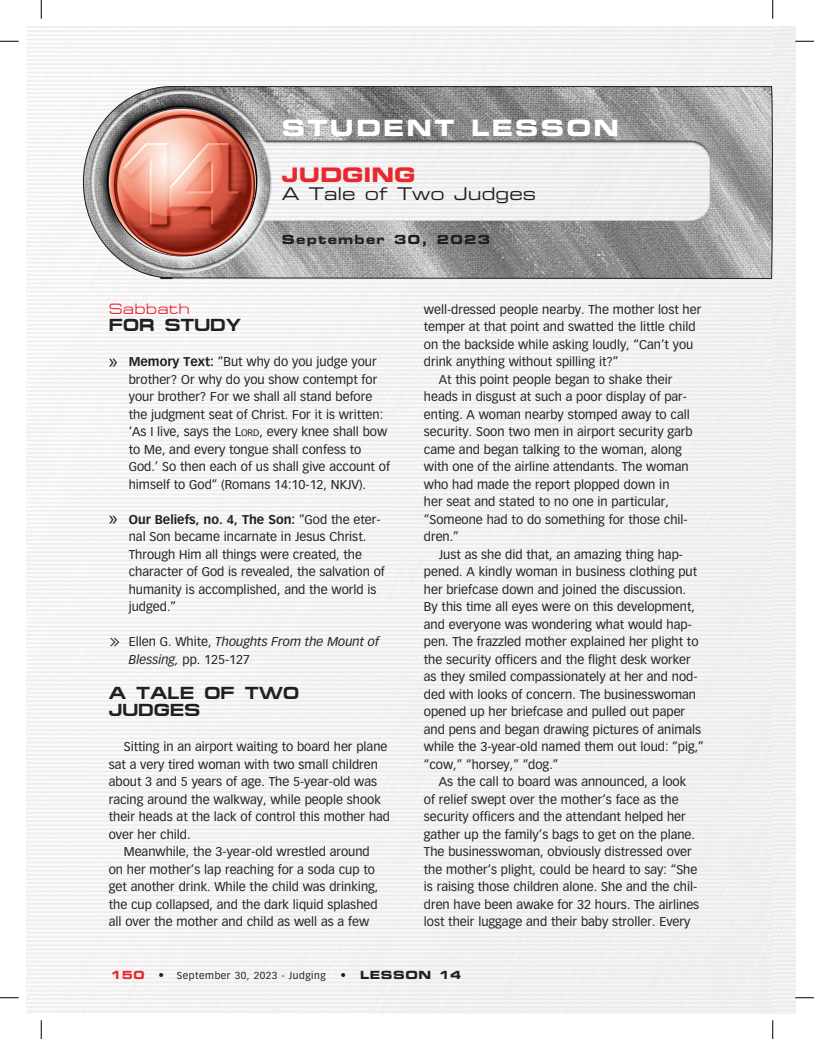
<style>
.page{position:relative;width:814px;height:1039px;background:#fff}
.page>*{position:absolute;margin:0;border:0;box-sizing:border-box;transform-origin:0 0}
.t1{font:22.5px "Eurostile Bold Extended Two";letter-spacing:.1em;color:#fff}
.t2{font:20px "Eurostile Bold Extended Two";color:#e9282d}
.t3{font:700 expanded 17.5px/17.5px "Micro FLF";color:#231f20}
.t4{font:17.5px "Eurostile Extended Two";color:#231f20}
.t5{font:expanded 15px "Micro FLF";letter-spacing:.05em;color:#e9282d}
.t6{font:12.5px/17.5px "Vectora LH";color:#231f20}
.t7{font:italic 12.5px/17.5px "Vectora LH";color:#231f20}
.t8{font:12.5px "Eurostile Bold Extended Two";letter-spacing:.1em;color:#231f20}
.t9{font:11.25px "Eurostile Bold Extended Two";letter-spacing:.05em;color:#231f20}
.t10{font:10px "Vectora LH";letter-spacing:.05em;color:#231f20}
.s1{font-family:"Myriad Pro";font-size:21.25px}
.s2{font-weight:700}
.s3{font-style:inherit}
.s4{font-size:9.38px}
.s5{font-family:"Micro FLF";font-style:normal;font-size:21.25px}
.s6{font-style:normal}
.s7{font-family:"Eurostile Bold Extended Two";font-size:11.25px;color:#e9282d}
.s8{font-size:11.25px}
.s9{font-family:"Vectora LH"}
</style>
<div class="page">
<svg style="left:83px;top:86px;width:690px;height:193px"></svg>
<img style="left:109px;top:109px;width:147px;height:147px;border-radius:73px">
<svg style="left:0;top:40px;width:19px;height:2px"></svg>
<svg style="left:795px;top:40px;width:19px;height:2px"></svg>
<svg style="left:0;top:997px;width:19px;height:1px"></svg>
<svg style="left:795px;top:997px;width:19px;height:1px"></svg>
<svg style="left:40px;top:0;width:2px;height:19px"></svg>
<svg style="left:40px;top:1020px;width:2px;height:19px"></svg>
<svg style="left:772px;top:0;width:1px;height:19px"></svg>
<svg style="left:772px;top:1020px;width:1px;height:19px"></svg>
<h1 class="t1" style="left:282px;top:112px;width:339px">STUDENT LESSON</h1>
<h2 class="t2" style="left:282px;top:161px;width:135px">JUDGING</h2>
<h3 class="t4" style="left:282px;top:181px;width:256px">A Tale of Two Judges</h3>
<p class="t8" style="left:282px;top:230px;width:210px">September 30, 2023</p>
<p class="t5" style="left:109px;top:301px;width:82px">Sabbath</p>
<h3 class="t3" style="left:109px;top:316px;width:134px">FOR STUDY</h3>
<p class="t6" style="left:129px;top:353px;width:263px;text-indent:-20px"><span class="s1">»</span> <span class="s2">Memory Text:</span> “But why do you judge your brother? Or why do you show contempt for your brother? For we shall all stand before the judgment seat of Christ. For it is written: ‘As I live, says the <span class="s3">L</span><span class="s4">ord</span>, every knee shall bow to Me, and every tongue shall confess to God.’ So then each of us shall give account of himself to God” (Romans 14:10-12, NKJV).</p>
<p class="t6" style="left:129px;top:511px;width:258px;text-indent:-20px"><span class="s1">»</span> <span class="s2">Our Beliefs, no. 4, The Son:</span> “God the eter&shy;nal Son became incarnate in Jesus Christ.<br>Through Him all things were created, the character of God is revealed, the salvation of humanity is accomplished, and the world is judged.”</p>
<p class="t7" style="left:129px;top:633px;width:252px;text-indent:-20px"><span class="s5">»</span> <span class="s6">Ellen G. White,</span> Thoughts From the Mount of<br>Blessing, <span class="s6">pp. 125-127</span></p>
<h3 class="t3" style="left:109px;top:684px;width:192px">A TALE OF TWO<br>JUDGES</h3>
<p class="t6" style="left:124px;top:738px;width:265px">Sitting in an airport waiting to board her plane</p>
<p class="t6" style="left:109px;top:756px;width:271px">sat a very tired woman with two small children</p>
<p class="t6" style="left:109px;top:773px;width:270px">about 3 and 5 years of age. The 5-year-old was</p>
<p class="t6" style="left:109px;top:791px;width:274px">racing around the walkway, while people shook</p>
<p class="t6" style="left:109px;top:808px;width:283px">their heads at the lack of control this mother had</p>
<p class="t6" style="left:109px;top:826px;width:83px">over her child.</p>
<p class="t6" style="left:124px;top:843px;width:247px">Meanwhile, the 3-year-old wrestled around</p>
<p class="t6" style="left:109px;top:861px;width:268px">on her mother’s lap reaching for a soda cup to</p>
<p class="t6" style="left:109px;top:878px;width:271px">get another drink. While the child was drinking,</p>
<p class="t6" style="left:109px;top:896px;width:270px">the cup collapsed, and the dark liquid splashed</p>
<p class="t6" style="left:109px;top:913px;width:262px">all over the mother and child as well as a few</p>
<p class="t6" style="left:424px;top:301px;width:279px">well-dressed people nearby. The mother lost her</p>
<p class="t6" style="left:424px;top:318px;width:273px">temper at that point and swatted the little child</p>
<p class="t6" style="left:424px;top:336px;width:271px">on the backside while asking loudly, “Can’t you</p>
<p class="t6" style="left:424px;top:353px;width:196px">drink anything without spilling it?”</p>
<p class="t6" style="left:439px;top:371px;width:235px">At this point people began to shake their</p>
<p class="t6" style="left:424px;top:388px;width:265px">heads in disgust at such a poor display of par-</p>
<p class="t6" style="left:424px;top:406px;width:267px">enting. A woman nearby stomped away to call</p>
<p class="t6" style="left:424px;top:423px;width:270px">security. Soon two men in airport security garb</p>
<p class="t6" style="left:424px;top:441px;width:260px">came and began talking to the woman, along</p>
<p class="t6" style="left:424px;top:458px;width:266px">with one of the airline attendants. The woman</p>
<p class="t6" style="left:424px;top:476px;width:247px">who had made the report plopped down in</p>
<p class="t6" style="left:424px;top:493px;width:246px">her seat and stated to no one in particular,</p>
<p class="t6" style="left:424px;top:511px;width:265px">“Someone had to do something for those chil-</p>
<p class="t6" style="left:424px;top:528px;width:36px">dren.”</p>
<p class="t6" style="left:439px;top:546px;width:246px">Just as she did that, an amazing thing hap-</p>
<p class="t6" style="left:424px;top:563px;width:275px">pened. A kindly woman in business clothing put</p>
<p class="t6" style="left:424px;top:581px;width:264px">her briefcase down and joined the discussion.</p>
<p class="t6" style="left:424px;top:598px;width:272px">By this time all eyes were on this development,</p>
<p class="t6" style="left:424px;top:616px;width:269px">and everyone was wondering what would hap-</p>
<p class="t6" style="left:424px;top:633px;width:276px">pen. The frazzled mother explained her plight to</p>
<p class="t6" style="left:424px;top:651px;width:268px">the security officers and the flight desk worker</p>
<p class="t6" style="left:424px;top:668px;width:275px">as they smiled compassionately at her and nod-</p>
<p class="t6" style="left:424px;top:686px;width:274px">ded with looks of concern. The businesswoman</p>
<p class="t6" style="left:424px;top:703px;width:263px">opened up her briefcase and pulled out paper</p>
<p class="t6" style="left:424px;top:721px;width:279px">and pens and began drawing pictures of animals</p>
<p class="t6" style="left:424px;top:738px;width:281px">while the 3-year-old named them out loud: “pig,”</p>
<p class="t6" style="left:424px;top:756px;width:136px">“cow,” “horsey,” “dog.”</p>
<p class="t6" style="left:439px;top:773px;width:249px">As the call to board was announced, a look</p>
<p class="t6" style="left:424px;top:791px;width:256px">of relief swept over the mother’s face as the</p>
<p class="t6" style="left:424px;top:808px;width:263px">security officers and the attendant helped her</p>
<p class="t6" style="left:424px;top:826px;width:273px">gather up the family’s bags to get on the plane.</p>
<p class="t6" style="left:424px;top:843px;width:269px">The businesswoman, obviously distressed over</p>
<p class="t6" style="left:424px;top:861px;width:275px">the mother’s plight, could be heard to say: “She</p>
<p class="t6" style="left:424px;top:878px;width:275px">is raising those children alone. She and the chil-</p>
<p class="t6" style="left:424px;top:896px;width:277px">dren have been awake for 32 hours. The airlines</p>
<p class="t6" style="left:424px;top:913px;width:268px">lost their luggage and their baby stroller. Every</p>
<p class="t10" style="left:110px;top:969px;width:217px"><span class="s7">150</span> <span class="s8">•</span> September 30, 2023 - Judging</p>
<p class="t9" style="left:340px;top:967px;width:122px"><span class="s9">•</span> LESSON 14</p>
</div>
